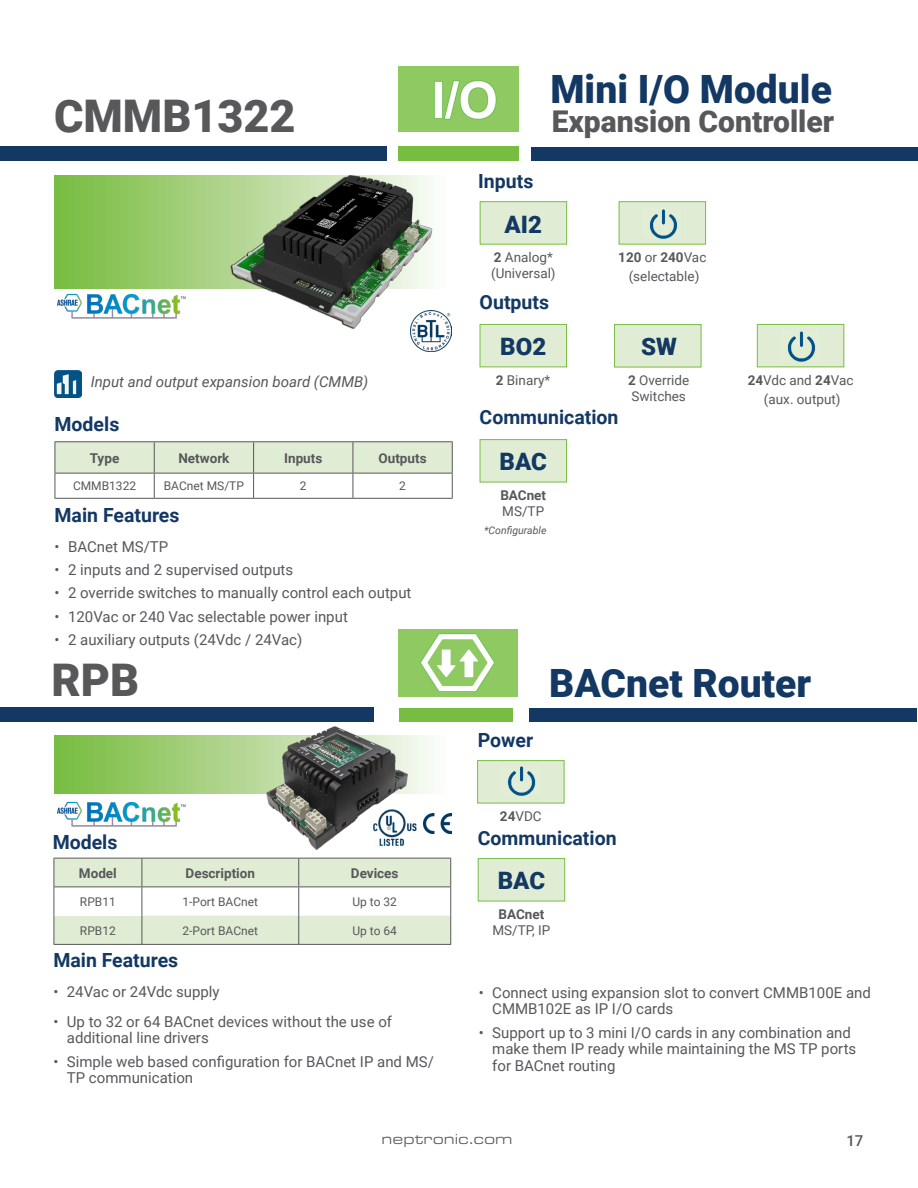
<style>
.page{position:relative;width:918px;height:1188px;background:#fff}
.page>*{position:absolute;margin:0;border:0;box-sizing:border-box;transform-origin:0 0}
.t1{font:900 45px "Roboto";color:#57585a}
.t2{font:900 39px "Roboto";color:#133863}
.t3{font:900 30px "Roboto";color:#57585a}
.t4{font:900 24px "Roboto";color:#133863}
.t5{font:700 19.5px "Roboto";color:#133863}
.t6{font:15px/16.5px "Roboto";color:#57585a}
.t7{font:italic 15px "Roboto";color:#57585a}
.t8{font:15px "Eurostile Ext";color:#57585a}
.t9{font:500 15px "Roboto";color:#57585a}
.t10{font:13.5px/16.2px "Roboto";color:#57585a}
.t11{font:700 13.5px "Roboto";color:#57585a}
.t12{font:12px "Roboto";color:#57585a}
.t13{font:italic 10.5px "Roboto";color:#57585a}
.s1{font-weight:700}
.s2{font-weight:400}
</style>
<div class="page">
<div style="left:0;top:147px;width:387px;height:14px;background:#133863"></div>
<div style="left:531px;top:147px;width:387px;height:14px;background:#133863"></div>
<div style="left:399px;top:147px;width:120px;height:14px;background:#77bd42"></div>
<div style="left:619px;top:201px;width:87px;height:44px;background:#e0edd4;border:1px solid #77bd42"></div>
<img style="left:650px;top:209px;width:28px;height:30px">
<img style="left:399px;top:66px;width:120px;height:66px">
<svg style="left:54px;top:176px;width:168px;height:113px"></svg>
<img style="left:54px;top:287px;width:133px;height:32px">
<hr style="left:55px;top:441px;width:99px;height:1px;background:#57585a">
<hr style="left:154px;top:441px;width:100px;height:1px;background:#57585a">
<hr style="left:254px;top:441px;width:99px;height:1px;background:#57585a">
<hr style="left:353px;top:441px;width:100px;height:1px;background:#57585a">
<hr style="left:55px;top:498px;width:99px;height:1px;background:#57585a">
<hr style="left:154px;top:498px;width:100px;height:1px;background:#57585a">
<hr style="left:254px;top:498px;width:99px;height:1px;background:#57585a">
<svg style="left:55px;top:442px;width:398px;height:56px"></svg>
<hr style="left:353px;top:498px;width:100px;height:1px;background:#57585a">
<div style="left:480px;top:439px;width:87px;height:43px;background:#e0edd4;border:1px solid #77bd42"></div>
<div style="left:480px;top:201px;width:87px;height:44px;background:#e0edd4;border:1px solid #77bd42"></div>
<img style="left:54px;top:370px;width:28px;height:28px">
<div style="left:614px;top:324px;width:87px;height:43px;background:#e0edd4;border:1px solid #77bd42"></div>
<div style="left:480px;top:324px;width:87px;height:43px;background:#e0edd4;border:1px solid #77bd42"></div>
<div style="left:757px;top:324px;width:87px;height:43px;background:#e0edd4;border:1px solid #77bd42"></div>
<img style="left:788px;top:331px;width:28px;height:31px">
<img style="left:222px;top:158px;width:211px;height:172px">
<div style="left:529px;top:708px;width:388px;height:14px;background:#133863"></div>
<div style="left:0;top:708px;width:374px;height:14px;background:#133863"></div>
<div style="left:400px;top:708px;width:113px;height:14px;background:#77bd42"></div>
<svg style="left:54px;top:735px;width:377px;height:58px"></svg>
<img style="left:57px;top:801px;width:129px;height:26px">
<div style="left:478px;top:858px;width:87px;height:43px;background:#e0edd4;border:1px solid #77bd42"></div>
<div style="left:477px;top:760px;width:87px;height:43px;background:#e0edd4;border:1px solid #77bd42"></div>
<img style="left:508px;top:766px;width:28px;height:30px">
<svg style="left:54px;top:858px;width:397px;height:86px"></svg>
<hr style="left:54px;top:944px;width:88px;height:1px;background:#57585a">
<hr style="left:142px;top:944px;width:157px;height:1px;background:#57585a">
<hr style="left:299px;top:944px;width:152px;height:1px;background:#57585a">
<img style="left:399px;top:629px;width:119px;height:68px">
<img style="left:267px;top:726px;width:141px;height:123px">
<img style="left:410px;top:310px;width:41px;height:41px">
<img style="left:423px;top:813px;width:29px;height:20px">
<img style="left:372px;top:809px;width:45px;height:37px">
<p class="t1" style="left:54px;top:84px;width:243px">CMMB1322</p>
<p class="t2" style="left:550px;top:62px;width:283px">Mini I/O Module</p>
<p class="t3" style="left:552px;top:100px;width:284px">Expansion Controller</p>
<p class="t5" style="left:478px;top:168px;width:57px">Inputs</p>
<p class="t4" style="left:505px;top:207px;width:39px">AI2</p>
<p class="t10" style="left:491px;top:249px;width:66px"><span class="s1">2</span> Analog* (Universal)</p>
<p class="t11" style="left:618px;top:248px;width:90px">120 <span class="s2">or</span> 240<span class="s2">Vac</span></p>
<p class="t10" style="left:629px;top:267px;width:72px">(selectable)</p>
<p class="t5" style="left:480px;top:288px;width:71px">Outputs</p>
<p class="t4" style="left:500px;top:330px;width:47px">BO2</p>
<p class="t10" style="left:496px;top:371px;width:56px"><span class="s1">2</span> Binary*</p>
<p class="t10" style="left:748px;top:371px;width:107px"><span class="s1">24</span>Vdc and <span class="s1">24</span>Vac</p>
<p class="t10" style="left:764px;top:390px;width:78px">(aux. output)</p>
<p class="t4" style="left:641px;top:330px;width:37px">SW</p>
<p class="t7" style="left:91px;top:371px;width:279px">Input and output expansion board (CMMB)</p>
<p class="t10" style="left:628px;top:372px;width:63px"><span class="s1">2</span> Override</p>
<p class="t10" style="left:631px;top:387px;width:56px">Switches</p>
<p class="t5" style="left:55px;top:410px;width:66px">Models</p>
<p class="t5" style="left:480px;top:403px;width:140px">Communication</p>
<p class="t4" style="left:500px;top:445px;width:49px">BAC</p>
<p class="t11" style="left:90px;top:448px;width:31px">Type</p>
<p class="t11" style="left:178px;top:448px;width:53px">Network</p>
<p class="t11" style="left:284px;top:448px;width:40px">Inputs</p>
<p class="t11" style="left:379px;top:448px;width:50px">Outputs</p>
<p class="t12" style="left:73px;top:478px;width:65px">CMMB1322</p>
<p class="t12" style="left:164px;top:478px;width:82px">BACnet MS/TP</p>
<p class="t12" style="left:300px;top:478px;width:8px">2</p>
<p class="t12" style="left:399px;top:478px;width:8px">2</p>
<p class="t11" style="left:500px;top:486px;width:47px">BACnet</p>
<p class="t10" style="left:502px;top:503px;width:43px">MS/TP</p>
<p class="t5" style="left:55px;top:501px;width:126px">Main Features</p>
<p class="t6" style="left:55px;top:538px;width:115px">• BACnet MS/TP</p>
<p class="t6" style="left:55px;top:561px;width:240px">• 2 inputs and 2 supervised outputs</p>
<p class="t6" style="left:55px;top:584px;width:358px">• 2 override switches to manually control each output</p>
<p class="t6" style="left:55px;top:608px;width:295px">• 120Vac or 240 Vac selectable power input</p>
<p class="t6" style="left:55px;top:631px;width:249px">• 2 auxiliary outputs (24Vdc / 24Vac)</p>
<p class="t13" style="left:484px;top:523px;width:64px">*Configurable</p>
<p class="t1" style="left:52px;top:648px;width:89px">RPB</p>
<p class="t2" style="left:549px;top:656px;width:263px">BACnet Router</p>
<p class="t5" style="left:478px;top:726px;width:57px">Power</p>
<p class="t5" style="left:53px;top:828px;width:66px">Models</p>
<p class="t11" style="left:79px;top:863px;width:39px">Model</p>
<p class="t11" style="left:186px;top:863px;width:71px">Description</p>
<p class="t11" style="left:351px;top:863px;width:49px">Devices</p>
<p class="t12" style="left:80px;top:893px;width:37px">RPB11</p>
<p class="t12" style="left:183px;top:893px;width:77px">1-Port BACnet</p>
<p class="t12" style="left:352px;top:893px;width:46px">Up to 32</p>
<p class="t12" style="left:80px;top:922px;width:37px">RPB12</p>
<p class="t12" style="left:183px;top:922px;width:77px">2-Port BACnet</p>
<p class="t12" style="left:352px;top:922px;width:46px">Up to 64</p>
<p class="t5" style="left:53px;top:946px;width:126px">Main Features</p>
<p class="t6" style="left:53px;top:983px;width:168px">• 24Vac or 24Vdc supply</p>
<p class="t6" style="left:67px;top:1013px;width:327px;text-indent:-14px">• Up to 32 or 64 BACnet devices without the use of additional line drivers</p>
<p class="t6" style="left:67px;top:1052px;width:369px;text-indent:-14px">• Simple web based configuration for BACnet IP and MS/<br>TP communication</p>
<p class="t10" style="left:500px;top:808px;width:43px"><span class="s1">24</span>VDC</p>
<p class="t5" style="left:478px;top:824px;width:140px">Communication</p>
<p class="t4" style="left:498px;top:864px;width:49px">BAC</p>
<p class="t11" style="left:499px;top:905px;width:47px">BACnet</p>
<p class="t10" style="left:492px;top:922px;width:59px">MS/TP, IP</p>
<p class="t6" style="left:492px;top:984px;width:380px;text-indent:-14px">• Connect using expansion slot to convert CMMB100E and<br>CMMB102E as IP I/O cards</p>
<p class="t6" style="left:492px;top:1023px;width:366px;text-indent:-14px">• Support up to 3 mini I/O cards in any combination and make them IP ready while maintaining the MS TP ports for BACnet routing</p>
<p class="t8" style="left:382px;top:1129px;width:133px">neptronic.com</p>
<p class="t9" style="left:846px;top:1130px;width:19px">17</p>
</div>
